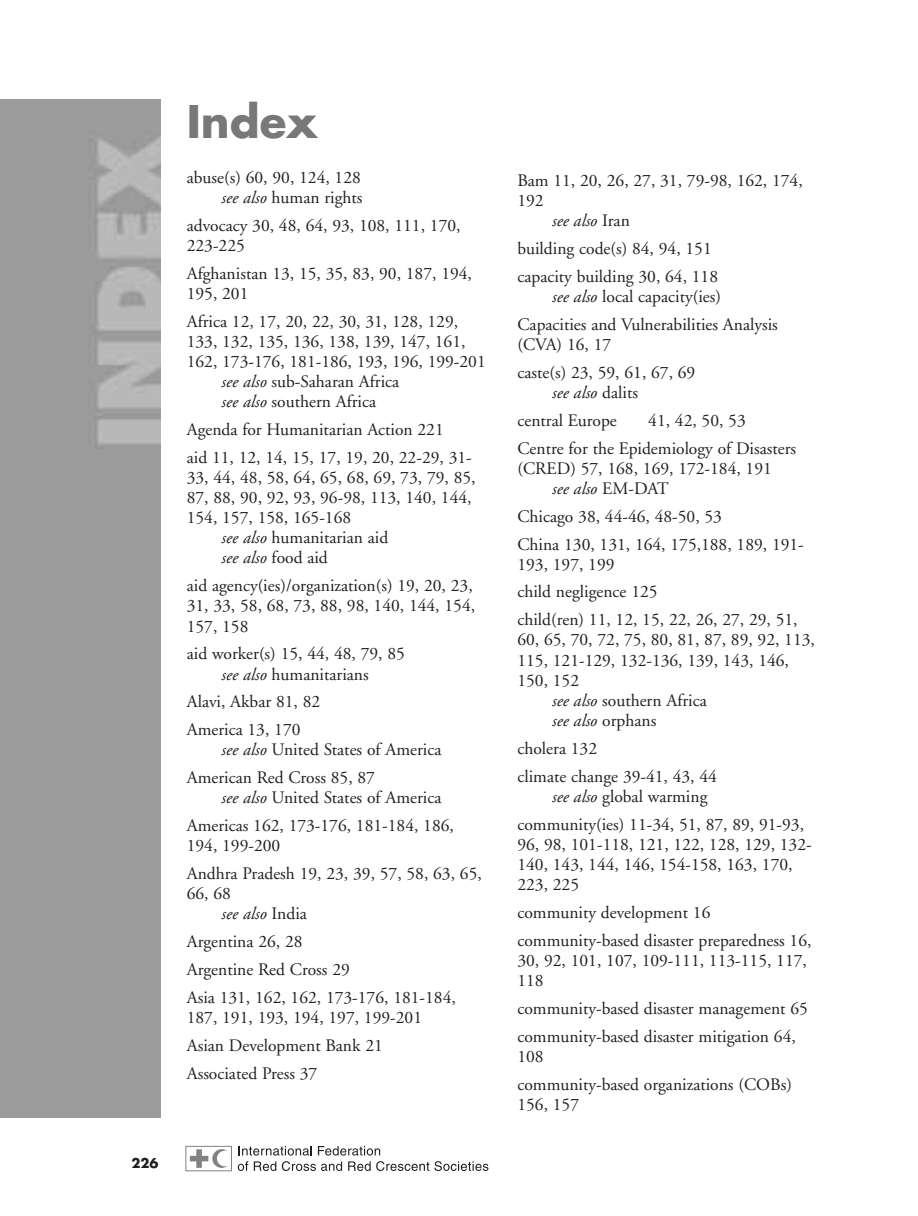
<style>
.page{position:relative;width:918px;height:1216px;background:#fff}
.page>*{position:absolute;margin:0;border:0;box-sizing:border-box;transform-origin:0 0}
.t1{font:700 43.75px "Futura";color:#77787a}
.t2{font:17.5px/27.8px "Adobe Garamond";color:#231f1f}
.t3{font:italic 17.5px "Adobe Garamond";color:#231f1f}
.t4{font:700 13.12px "Futura";color:#231f1f}
.s1{font-style:italic}
.s2{font-style:normal}
</style>
<div class="page">
<svg style="left:0;top:99px;width:489px;height:1073px"></svg>
<h1 class="t1" style="left:187px;top:101px;width:132px">Index</h1>
<p class="t2" style="left:187px;top:169px;width:177px;line-height:20.1px;text-align:right">abuse(s) 60, 90, 124, 128 <span class="s1">see also</span> human rights</p>
<p class="t2" style="left:187px;top:217px;width:275px;line-height:20.1px">advocacy 30, 48, 64, 93, 108, 111, 170,<br>223-225</p>
<p class="t2" style="left:187px;top:265px;width:287px;line-height:20.1px">Afghanistan 13, 15, 35, 83, 90, 187, 194,<br>195, 201</p>
<p class="t2" style="left:187px;top:309px;width:273px">Africa 12, 17, 20, 22, 30, 31, 128, 129,</p>
<p class="t2" style="left:187px;top:329px;width:280px">133, 132, 135, 136, 138, 139, 147, 161,</p>
<p class="t2" style="left:187px;top:349px;width:300px">162, 173-176, 181-186, 193, 196, 199-201</p>
<p class="t2" style="left:222px;top:369px;width:179px"><span class="s1">see also</span> sub-Saharan Africa</p>
<p class="t2" style="left:222px;top:389px;width:156px"><span class="s1">see also</span> southern Africa</p>
<p class="t2" style="left:187px;top:417px;width:286px">Agenda for Humanitarian Action 221<br>aid 11, 12, 14, 15, 17, 19, 20, 22-29, 31-</p>
<p class="t2" style="left:187px;top:465px;width:290px">33, 44, 48, 58, 64, 65, 68, 69, 73, 79, 85,</p>
<p class="t2" style="left:187px;top:485px;width:286px">87, 88, 90, 92, 93, 96-98, 113, 140, 144,</p>
<p class="t2" style="left:187px;top:505px;width:166px">154, 157, 158, 165-168</p>
<p class="t2" style="left:222px;top:525px;width:168px"><span class="s1">see also</span> humanitarian aid</p>
<p class="t3" style="left:222px;top:551px;width:108px">see also <span class="s2">food aid</span></p>
<p class="t2" style="left:187px;top:577px;width:290px;line-height:20.1px">aid agency(ies)/organization(s) 19, 20, 23,<br>31, 33, 58, 68, 73, 88, 98, 140, 144, 154,<br>157, 158</p>
<p class="t2" style="left:187px;top:645px;width:220px;line-height:20.1px;text-align:center">aid worker(s) 15, 44, 48, 79, 85 <span class="s1">see also</span> humanitarians</p>
<p class="t2" style="left:187px;top:689px;width:135px">Alavi, Akbar 81, 82<br>America 13, 170</p>
<p class="t2" style="left:187px;top:737px;width:256px;text-indent:35px"><span class="s1">see also</span> United States of America<br>American Red Cross 85, 87</p>
<p class="t2" style="left:187px;top:785px;width:269px;text-indent:35px"><span class="s1">see also</span> United States of America<br>Americas 162, 173-176, 181-184, 186,</p>
<p class="t2" style="left:187px;top:833px;width:296px">194, 199-200<br>Andhra Pradesh 19, 23, 39, 57, 58, 63, 65,</p>
<p class="t2" style="left:222px;top:885px;width:87px;line-height:20.1px;text-indent:-35px">66, 68<br><span class="s1">see also</span> India</p>
<p class="t2" style="left:187px;top:929px;width:271px">Argentina 26, 28<br>Argentine Red Cross 29<br>Asia 131, 162, 162, 173-176, 181-184,</p>
<p class="t2" style="left:187px;top:1005px;width:237px">187, 191, 193, 194, 197, 199-201<br>Asian Development Bank 21<br>Associated Press 37</p>
<p class="t4" style="left:131px;top:1157px;width:29px">226</p>
<p class="t2" style="left:517px;top:168px;width:287px">Bam 11, 20, 26, 27, 31, 79-98, 162, 174,</p>
<p class="t2" style="left:517px;top:188px;width:28px">192</p>
<p class="t3" style="left:552px;top:214px;width:79px">see also <span class="s2">Iran</span></p>
<p class="t2" style="left:517px;top:236px;width:202px">building code(s) 84, 94, 151 capacity building 30, 64, 118</p>
<p class="t2" style="left:517px;top:284px;width:262px;text-indent:35px"><span class="s1">see also</span> local capacity(ies)<br>Capacities and Vulnerabilities Analysis</p>
<p class="t2" style="left:517px;top:332px;width:179px">(CVA) 16, 17<br>caste(s) 23, 59, 61, 67, 69</p>
<p class="t2" style="left:517px;top:380px;width:122px;text-indent:35px"><span class="s1">see also</span> dalits central Europe</p>
<p class="t2" style="left:517px;top:408px;width:280px;text-indent:131px">41, 42, 50, 53<br>Centre for the Epidemiology of Disasters</p>
<p class="t2" style="left:552px;top:460px;width:221px;line-height:20.1px;text-indent:-35px">(CRED) 57, 168, 169, 172-184, 191 <span class="s1">see also</span> EM-DAT</p>
<p class="t2" style="left:517px;top:504px;width:288px">Chicago 38, 44-46, 48-50, 53<br>China 130, 131, 164, 175,188, 189, 191-</p>
<p class="t2" style="left:517px;top:552px;width:282px">193, 197, 199<br>child negligence 125<br>child(ren) 11, 12, 15, 22, 26, 27, 29, 51,</p>
<p class="t2" style="left:517px;top:627px;width:299px">60, 65, 70, 72, 75, 80, 81, 87, 89, 92, 113,</p>
<p class="t2" style="left:517px;top:647px;width:273px">115, 121-129, 132-136, 139, 143, 146,</p>
<p class="t2" style="left:517px;top:668px;width:63px">150, 152</p>
<p class="t2" style="left:552px;top:688px;width:156px"><span class="s1">see also</span> southern Africa</p>
<p class="t3" style="left:552px;top:713px;width:106px">see also <span class="s2">orphans</span></p>
<p class="t2" style="left:517px;top:736px;width:201px">cholera 132<br>climate change 39-41, 43, 44</p>
<p class="t2" style="left:517px;top:784px;width:288px;text-indent:35px"><span class="s1">see also</span> global warming community(ies) 11-34, 51, 87, 89, 91-93,</p>
<p class="t2" style="left:517px;top:835px;width:296px;line-height:20.1px">96, 98, 101-118, 121, 122, 128, 129, 132-<br>140, 143, 144, 146, 154-158, 163, 170,<br>223, 225</p>
<p class="t2" style="left:517px;top:900px;width:296px">community development 16 community-based disaster preparedness 16,</p>
<p class="t2" style="left:517px;top:951px;width:291px;line-height:20.1px">30, 92, 101, 107, 109-111, 113-115, 117,<br>118</p>
<p class="t2" style="left:517px;top:995px;width:292px">community-based disaster management 65 community-based disaster mitigation 64,</p>
<p class="t2" style="left:517px;top:1043px;width:276px">108<br>community-based organizations (COBs)</p>
<p class="t2" style="left:517px;top:1091px;width:63px">156, 157</p>
</div>
